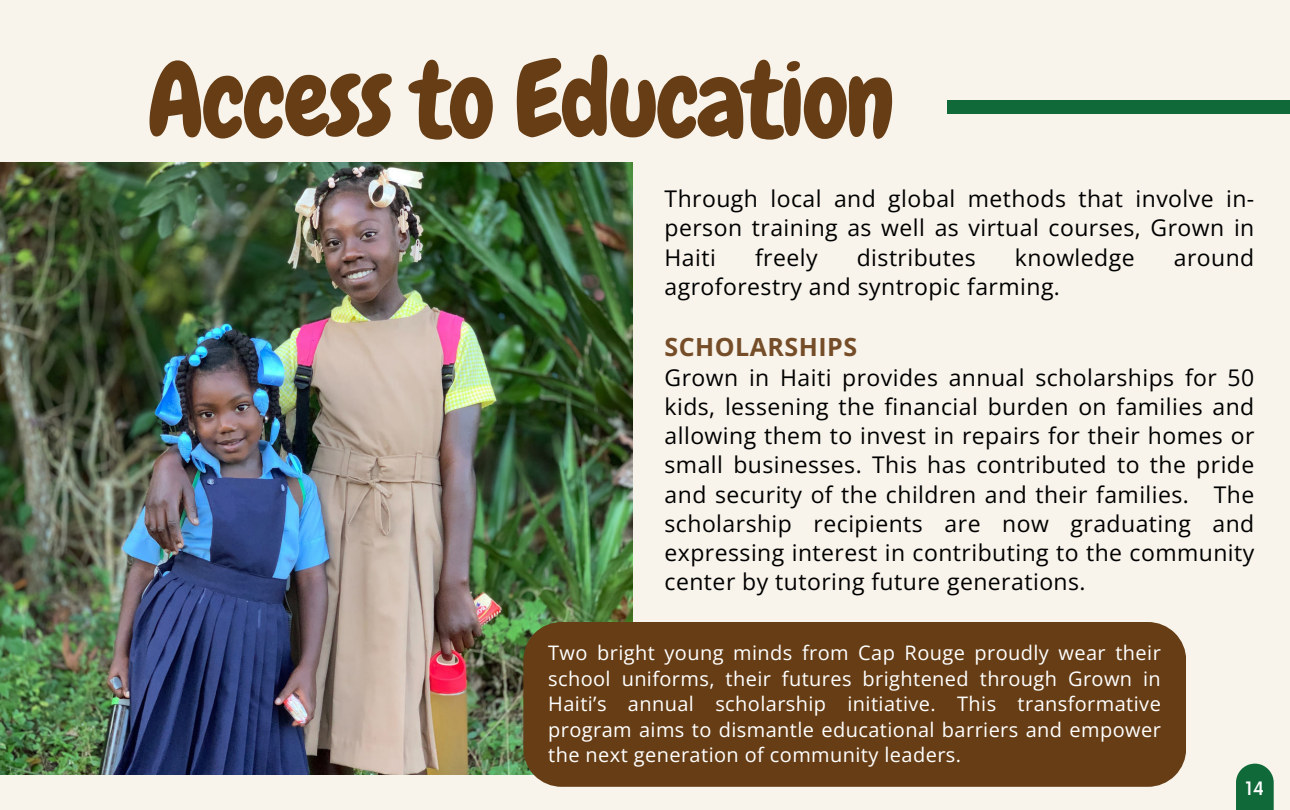
<style>
.page{position:relative;width:1290px;height:810px;background:#f8f4eb}
.page>*{position:absolute;margin:0;border:0;box-sizing:border-box;transform-origin:0 0}
.t1{font:104px "Chewy";letter-spacing:-.025em;color:#663d15}
.t2{font:700 25px "Open Sans";letter-spacing:.02em;color:#754d29}
.t3{font:23px/29.2px "Open Sans";letter-spacing:.02em;color:#000;text-align:justify}
.t4{font:20px/25.5px "Open Sans";letter-spacing:.02em;color:#fff;text-align:justify}
.t5{font:500 18px "Now";color:#fff}
</style>
<div class="page">
<svg style="left:1236px;top:764px;width:38px;height:46px;background:#237548"></svg>
<img style="left:0;top:163px;width:632px;height:611px">
<div style="left:947px;top:101px;width:343px;height:13px;background:#0f6939"></div>
<div style="left:523px;top:622px;width:663px;height:165px;background:#663d15"></div>
<h1 class="t1" style="left:147px;top:34px;width:749px">Access to Education</h1>
<p class="t3" style="left:665px;top:184px;width:591px">Through local and global methods that involve in&shy;person training as well as virtual courses, Grown in Haiti</p>
<p class="t3" style="left:755px;top:242px;width:64px">freely</p>
<p class="t3" style="left:857px;top:242px;width:121px">distributes</p>
<p class="t3" style="left:1015px;top:242px;width:121px">knowledge</p>
<p class="t3" style="left:1174px;top:242px;width:82px">around</p>
<p class="t3" style="left:665px;top:271px;width:397px">agroforestry and syntropic farming.</p>
<p class="t2" style="left:665px;top:329px;width:194px">SCHOLARSHIPS</p>
<p class="t3" style="left:665px;top:362px;width:591px">Grown in Haiti provides annual scholarships for 50 kids, lessening the financial burden on families and allowing them to invest in repairs for their homes or small businesses. This has contributed to the pride and security of the children and their families. The scholarship recipients are now graduating and expressing interest in contributing to the community center by tutoring future generations.</p>
<p class="t4" style="left:548px;top:639px;width:614px">Two bright young minds from Cap Rouge proudly wear their school uniforms, their futures brightened through Grown in Haiti’s annual scholarship initiative. This transformative program aims to dismantle educational barriers and empower the next generation of community leaders.</p>
<p class="t5" style="left:1245px;top:775px;width:20px">14</p>
</div>
